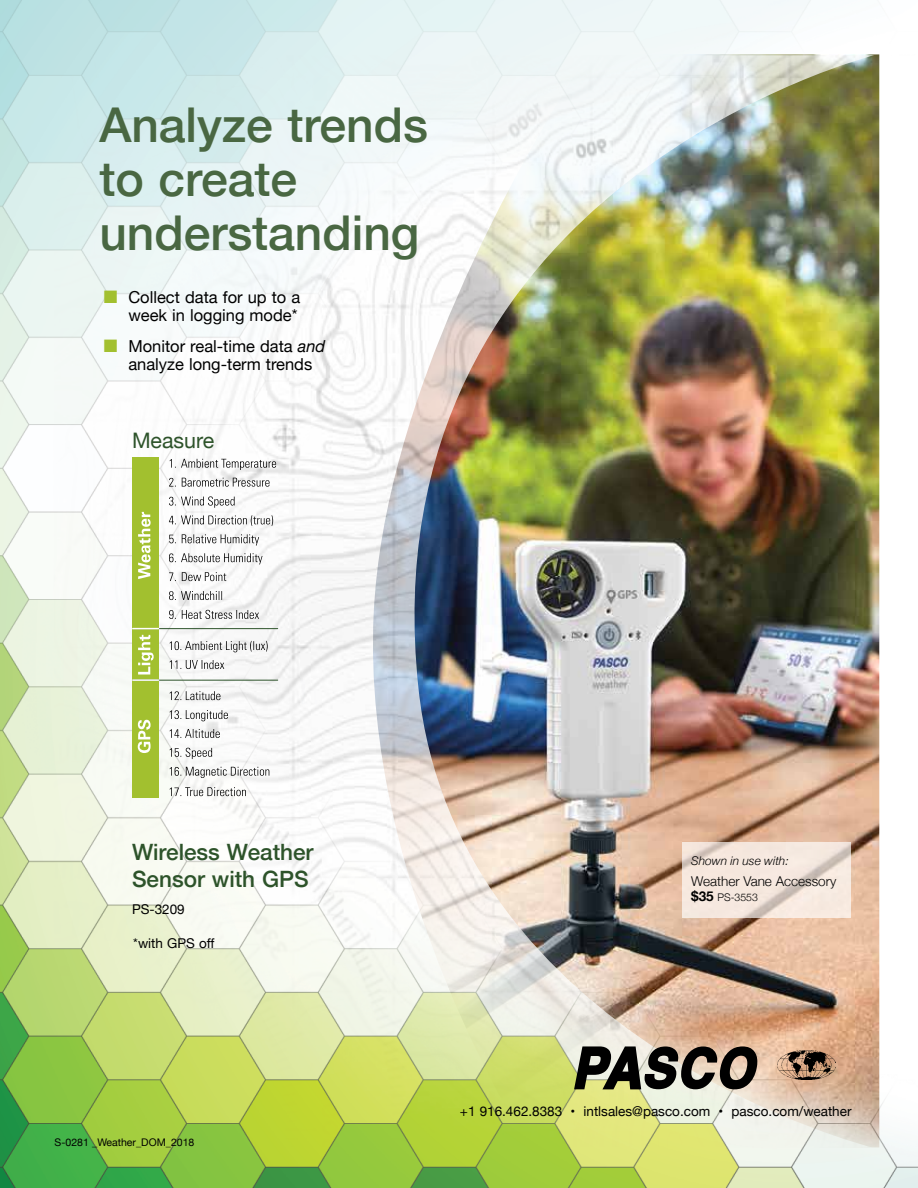
<style>
.page{position:relative;width:918px;height:1188px;background:#fff}
.page>*{position:absolute;margin:0;border:0;box-sizing:border-box;transform-origin:0 0}
.t1{font:500 48px/54px "Helvetica Neue";color:#496742}
.t2{font:500 22.5px/27px "Helvetica Neue";color:#2d532a}
.t3{font:21.3px "Helvetica Neue";color:#2d532a}
.t4{font:16.5px/18px "Helvetica Neue";color:#000;text-align:right}
.t5{font:13.5px "Helvetica Neue";color:#000}
.t6{font:300 13.5px "Helvetica Neue";color:#000}
.t7{font:italic 300 12px "Helvetica Neue";color:#000}
.t8{font:10.5px "Helvetica Neue";color:#000}
.t9{font:300 10.5px "Helvetica Neue";color:#000}
.s1{color:#a2c02f}
.s2{font-style:italic}
.s3{font-weight:700;font-size:13.5px}
</style>
<div class="page">
<img style="left:0;top:0;width:918px;height:1188px">
<svg style="left:683px;top:842px;width:168px;height:76px;background:#f1e3da"></svg>
<div style="left:132px;top:458px;width:27px;height:340px;background:#a2c02f"></div>
<svg style="left:170px;top:787px;width:76px;height:9px"></svg>
<svg style="left:170px;top:767px;width:99px;height:11px"></svg>
<svg style="left:170px;top:748px;width:42px;height:11px"></svg>
<svg style="left:170px;top:729px;width:50px;height:9px"></svg>
<svg style="left:170px;top:710px;width:58px;height:11px"></svg>
<svg style="left:170px;top:691px;width:50px;height:9px"></svg>
<svg style="left:170px;top:660px;width:54px;height:9px"></svg>
<svg style="left:170px;top:641px;width:98px;height:11px"></svg>
<svg style="left:169px;top:610px;width:90px;height:9px"></svg>
<svg style="left:169px;top:591px;width:53px;height:9px"></svg>
<svg style="left:169px;top:572px;width:57px;height:9px"></svg>
<svg style="left:169px;top:553px;width:94px;height:11px"></svg>
<svg style="left:169px;top:534px;width:90px;height:12px"></svg>
<svg style="left:169px;top:515px;width:104px;height:11px"></svg>
<svg style="left:169px;top:496px;width:66px;height:12px"></svg>
<svg style="left:169px;top:478px;width:101px;height:9px"></svg>
<svg style="left:170px;top:459px;width:106px;height:11px"></svg>
<svg style="left:138px;top:512px;width:13px;height:67px"></svg>
<svg style="left:138px;top:720px;width:13px;height:33px"></svg>
<svg style="left:138px;top:635px;width:16px;height:40px"></svg>
<hr style="left:133px;top:680px;width:145px;height:1px;background:#2d532a">
<hr style="left:133px;top:628px;width:145px;height:1px;background:#2d532a">
<svg style="left:133px;top:628px;width:26px;height:1px"></svg>
<hr style="left:133px;top:679px;width:26px;height:2px;background:#fff">
<img style="left:778px;top:1050px;width:58px;height:30px">
<svg style="left:574px;top:1046px;width:183px;height:43px;background:#666257"></svg>
<h1 class="t1" style="left:99px;top:94px;width:330px">Analyze trends to create understanding</h1>
<p class="t4" style="left:104px;top:289px;width:198px"><span class="s1">■</span> Collect data for up to a week in logging mode*</p>
<p class="t4" style="left:128px;top:338px;width:199px;text-align:left;text-indent:-25px"><span class="s1">■</span> Monitor real-time data <span class="s2">and </span>analyze long-term trends</p>
<p class="t3" style="left:132px;top:425px;width:84px">Measure</p>
<h2 class="t2" style="left:132px;top:837px;width:183px">Wireless Weather<br>Sensor with GPS</h2>
<p class="t5" style="left:132px;top:899px;width:54px">PS-3209</p>
<p class="t5" style="left:133px;top:934px;width:83px">*with GPS off</p>
<p class="t8" style="left:55px;top:1135px;width:141px">S-0281 _Weather_DOM_2018</p>
<p class="t7" style="left:691px;top:851px;width:99px">Shown in use with:</p>
<p class="t6" style="left:691px;top:871px;width:147px">Weather Vane Accessory</p>
<p class="t9" style="left:691px;top:889px;width:68px"><span class="s3">$35</span> PS-3553</p>
<p class="t5" style="left:460px;top:1102px;width:393px">+1 916.462.8383 • intlsales@pasco.com • pasco.com/weather</p>
</div>
